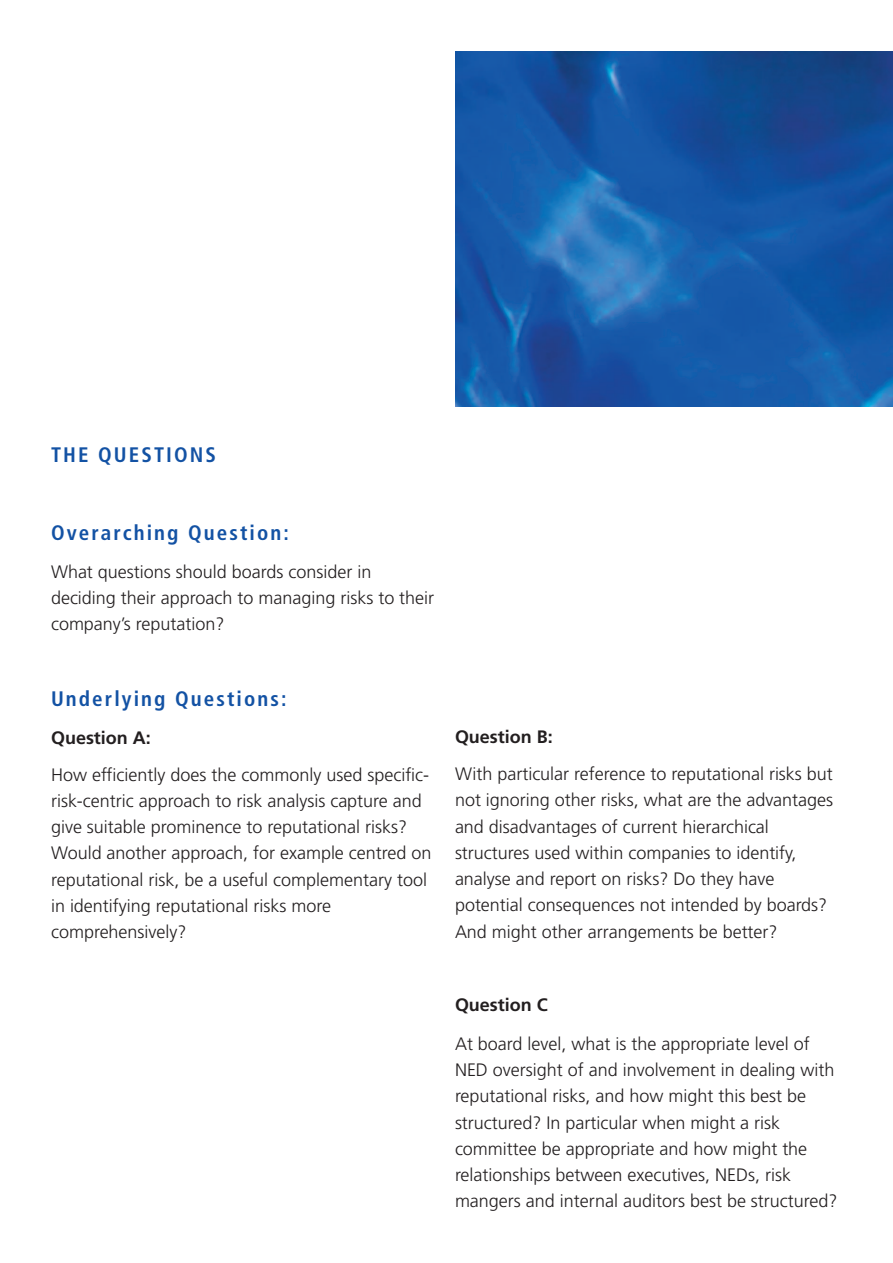
<style>
.page{position:relative;width:893px;height:1263px;background:#fff}
.page>*{position:absolute;margin:0;border:0;box-sizing:border-box;transform-origin:0 0}
.t1{font:700 condensed 21px "Frutiger";letter-spacing:.1em;color:#1352a4}
.t2{font:300 18px/26.2px "Frutiger CE";color:#231f20}
.t3{font:700 18px "Frutiger";color:#231f20}
</style>
<div class="page">
<img style="left:455px;top:51px;width:437px;height:355px">
<p class="t1" style="left:51px;top:443px;width:167px">THE QUESTIONS</p>
<p class="t1" style="left:51px;top:520px;width:239px">Overarching Question:</p>
<p class="t2" style="left:51px;top:558px;width:385px">What questions should boards consider in deciding their approach to managing risks to their company’s reputation?</p>
<p class="t1" style="left:51px;top:686px;width:237px">Underlying Questions:</p>
<p class="t3" style="left:51px;top:727px;width:101px">Question A:</p>
<p class="t2" style="left:51px;top:761px;width:382px">How efficiently does the commonly used specific&shy;risk-centric approach to risk analysis capture and give suitable prominence to reputational risks?<br>Would another approach, for example centred on reputational risk, be a useful complementary tool in identifying reputational risks more comprehensively?</p>
<p class="t3" style="left:455px;top:726px;width:99px">Question B:</p>
<p class="t2" style="left:455px;top:761px;width:380px">With particular reference to reputational risks but not ignoring other risks, what are the advantages and disadvantages of current hierarchical structures used within companies to identify, analyse and report on risks? Do they have potential consequences not intended by boards?<br>And might other arrangements be better?</p>
<p class="t3" style="left:455px;top:995px;width:94px">Question C</p>
<p class="t2" style="left:455px;top:1030px;width:384px">At board level, what is the appropriate level of NED oversight of and involvement in dealing with reputational risks, and how might this best be structured? In particular when might a risk committee be appropriate and how might the relationships between executives, NEDs, risk mangers and internal auditors best be structured?</p>
</div>
